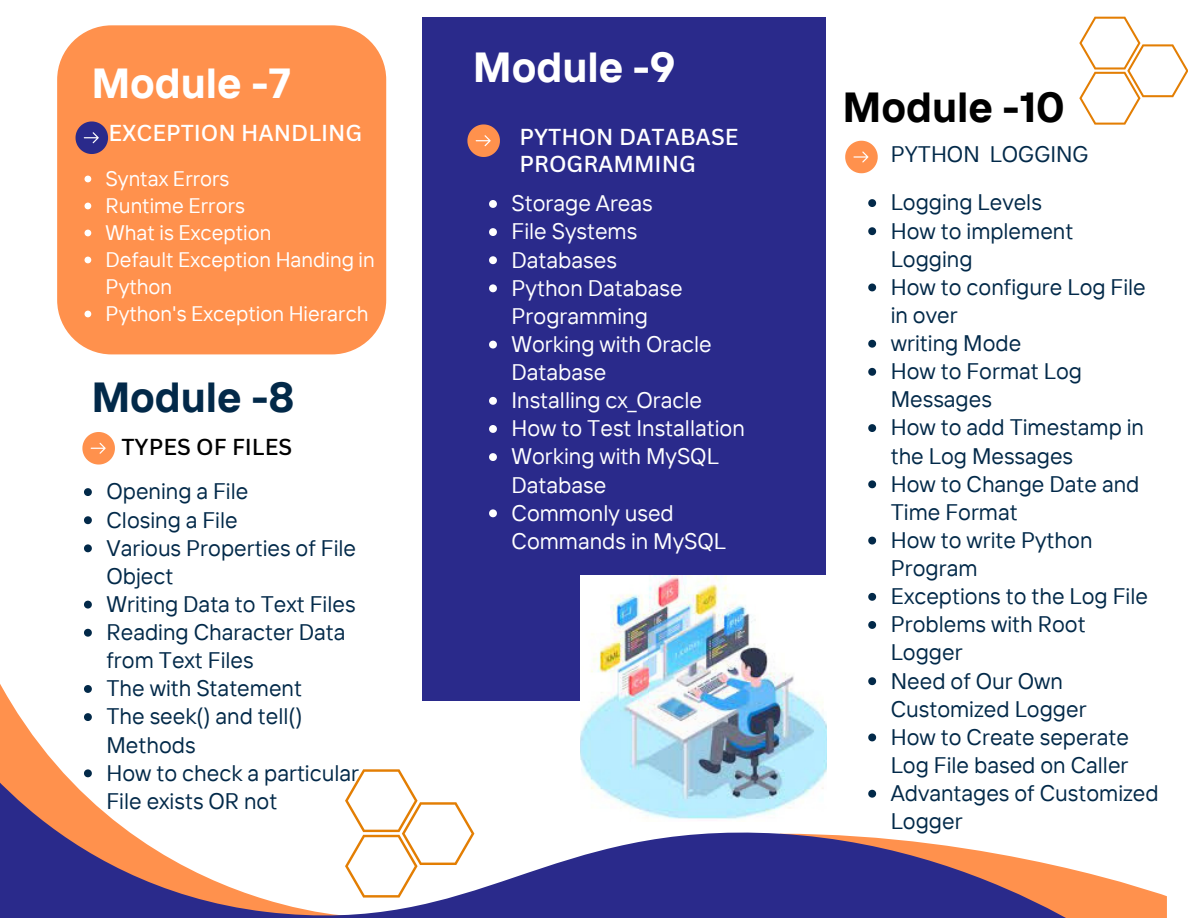
<style>
.page{position:relative;width:1188px;height:918px;background:#fff}
.page>*{position:absolute;margin:0;border:0;box-sizing:border-box;transform-origin:0 0}
.t1{font:700 42px "TT Interphases";color:#fff}
.t2{font:700 42px "TT Interphases";color:#000}
.t3{font:700 42px "TT Interphases";color:#022949}
.t4{font:22.5px/28.2px "TT Interphases";color:#022949}
.t5{font:22.5px/28.2px "TT Interphases";color:#fff}
.t6{font:500 22.5px/27px "Canva Sans";color:#fff}
.t7{font:500 22.5px "Canva Sans";color:#000}
.t8{font:21px/27px "TT Interphases";color:#fff}
</style>
<div class="page">
<div style="left:423px;top:17px;width:403px;height:683px;background:#2a2a8b"></div>
<svg style="left:845px;top:141px;width:33px;height:32px"></svg>
<svg style="left:1079px;top:17px;width:109px;height:108px"></svg>
<svg style="left:82px;top:432px;width:33px;height:33px"></svg>
<svg style="left:0;top:600px;width:90px;height:124px"></svg>
<svg style="left:0;top:724px;width:1167px;height:194px"></svg>
<div style="left:57px;top:25px;width:329px;height:329px;background:#ff914d;border-radius:54px"></div>
<svg style="left:76px;top:121px;width:32px;height:33px"></svg>
<svg style="left:467px;top:124px;width:33px;height:33px"></svg>
<svg style="left:84px;top:488px;width:8px;height:8px"></svg>
<svg style="left:84px;top:516px;width:8px;height:8px"></svg>
<svg style="left:84px;top:544px;width:8px;height:8px"></svg>
<svg style="left:84px;top:601px;width:8px;height:8px"></svg>
<svg style="left:84px;top:629px;width:8px;height:8px"></svg>
<svg style="left:84px;top:685px;width:8px;height:8px"></svg>
<svg style="left:84px;top:713px;width:8px;height:8px"></svg>
<svg style="left:84px;top:769px;width:8px;height:8px"></svg>
<svg style="left:345px;top:769px;width:129px;height:129px"></svg>
<img style="left:581px;top:576px;width:245px;height:245px">
<svg style="left:868px;top:199px;width:8px;height:8px"></svg>
<svg style="left:868px;top:227px;width:8px;height:8px"></svg>
<svg style="left:868px;top:284px;width:8px;height:7px"></svg>
<svg style="left:868px;top:340px;width:8px;height:8px"></svg>
<svg style="left:868px;top:368px;width:8px;height:8px"></svg>
<svg style="left:868px;top:424px;width:8px;height:8px"></svg>
<svg style="left:868px;top:480px;width:8px;height:8px"></svg>
<svg style="left:868px;top:537px;width:8px;height:8px"></svg>
<svg style="left:868px;top:593px;width:8px;height:8px"></svg>
<svg style="left:868px;top:621px;width:8px;height:8px"></svg>
<svg style="left:868px;top:677px;width:8px;height:8px"></svg>
<svg style="left:868px;top:734px;width:8px;height:7px"></svg>
<svg style="left:868px;top:790px;width:8px;height:8px"></svg>
<svg style="left:85px;top:176px;width:6px;height:6px"></svg>
<svg style="left:85px;top:203px;width:6px;height:6px"></svg>
<svg style="left:85px;top:230px;width:6px;height:6px"></svg>
<svg style="left:85px;top:257px;width:6px;height:6px"></svg>
<svg style="left:85px;top:311px;width:6px;height:6px"></svg>
<svg style="left:489px;top:200px;width:8px;height:8px"></svg>
<svg style="left:489px;top:228px;width:8px;height:8px"></svg>
<svg style="left:489px;top:256px;width:8px;height:8px"></svg>
<svg style="left:489px;top:284px;width:8px;height:8px"></svg>
<svg style="left:489px;top:341px;width:8px;height:8px"></svg>
<svg style="left:489px;top:397px;width:8px;height:8px"></svg>
<svg style="left:489px;top:425px;width:8px;height:8px"></svg>
<svg style="left:489px;top:453px;width:8px;height:8px"></svg>
<svg style="left:489px;top:509px;width:8px;height:8px"></svg>
<h3 class="t1" style="left:92px;top:56px;width:201px">Module -7</h3>
<p class="t6" style="left:109px;top:119px;width:255px">EXCEPTION HANDLING</p>
<p class="t8" style="left:106px;top:164px;width:125px">Syntax Errors</p>
<p class="t8" style="left:106px;top:191px;width:141px">Runtime Errors</p>
<p class="t8" style="left:106px;top:218px;width:167px">What is Exception</p>
<p class="t8" style="left:106px;top:245px;width:271px">Default Exception Handing in<br>Python</p>
<p class="t8" style="left:106px;top:299px;width:265px">Python's Exception Hierarch</p>
<p class="t3" style="left:92px;top:370px;width:204px">Module -8</p>
<p class="t7" style="left:121px;top:431px;width:172px">TYPES OF FILES</p>
<h1 class="t4" style="left:106px;top:477px;width:143px">Opening a File</h1>
<p class="t4" style="left:106px;top:505px;width:133px">Closing a File</p>
<h2 class="t4" style="left:106px;top:533px;width:251px">Various Properties of File<br>Object</h2>
<p class="t4" style="left:106px;top:589px;width:251px">Writing Data to Text Files</p>
<p class="t4" style="left:106px;top:618px;width:240px">Reading Character Data from Text Files</p>
<p class="t4" style="left:106px;top:674px;width:197px">The with Statement</p>
<p class="t4" style="left:106px;top:702px;width:198px">The seek() and tell()<br>Methods</p>
<p class="t4" style="left:106px;top:758px;width:254px">How to check a particular<br>File exists OR not</p>
<p class="t1" style="left:473px;top:40px;width:204px">Module -9</p>
<p class="t6" style="left:520px;top:123px;width:220px">PYTHON DATABASE<br>PROGRAMMING</p>
<p class="t5" style="left:512px;top:189px;width:143px">Storage Areas</p>
<p class="t5" style="left:512px;top:217px;width:127px">File Systems</p>
<p class="t5" style="left:512px;top:245px;width:107px">Databases</p>
<p class="t5" style="left:512px;top:273px;width:173px">Python Database<br>Programming</p>
<h1 class="t5" style="left:512px;top:329px;width:202px">Working with Oracle<br>Database</h1>
<p class="t5" style="left:512px;top:386px;width:192px">Installing cx_Oracle</p>
<h2 class="t5" style="left:512px;top:414px;width:235px">How to Test Installation</h2>
<p class="t5" style="left:512px;top:442px;width:209px">Working with MySQL<br>Database</p>
<p class="t5" style="left:512px;top:498px;width:216px">Commonly used<br>Commands in MySQL</p>
<p class="t2" style="left:843px;top:80px;width:223px">Module -10</p>
<p class="t4" style="left:891px;top:139px;width:199px">PYTHON LOGGING</p>
<p class="t4" style="left:891px;top:188px;width:153px">Logging Levels</p>
<p class="t4" style="left:891px;top:216px;width:184px">How to implement<br>Logging</p>
<p class="t4" style="left:891px;top:272px;width:257px">How to configure Log File in over</p>
<p class="t4" style="left:891px;top:328px;width:132px">writing Mode</p>
<p class="t4" style="left:891px;top:357px;width:193px">How to Format Log<br>Messages</p>
<p class="t4" style="left:891px;top:413px;width:255px">How to add Timestamp in the Log Messages</p>
<p class="t4" style="left:891px;top:469px;width:250px">How to Change Date and<br>Time Format</p>
<p class="t4" style="left:891px;top:525px;width:203px">How to write Python<br>Program</p>
<p class="t4" style="left:891px;top:582px;width:259px">Exceptions to the Log File</p>
<h1 class="t4" style="left:891px;top:610px;width:196px">Problems with Root<br>Logger</h1>
<h1 class="t4" style="left:891px;top:666px;width:197px">Need of Our Own<br>Customized Logger</h1>
<h2 class="t4" style="left:891px;top:722px;width:240px">How to Create seperate<br>Log File based on Caller</h2>
<p class="t4" style="left:891px;top:778px;width:270px">Advantages of Customized<br>Logger</p>
</div>
